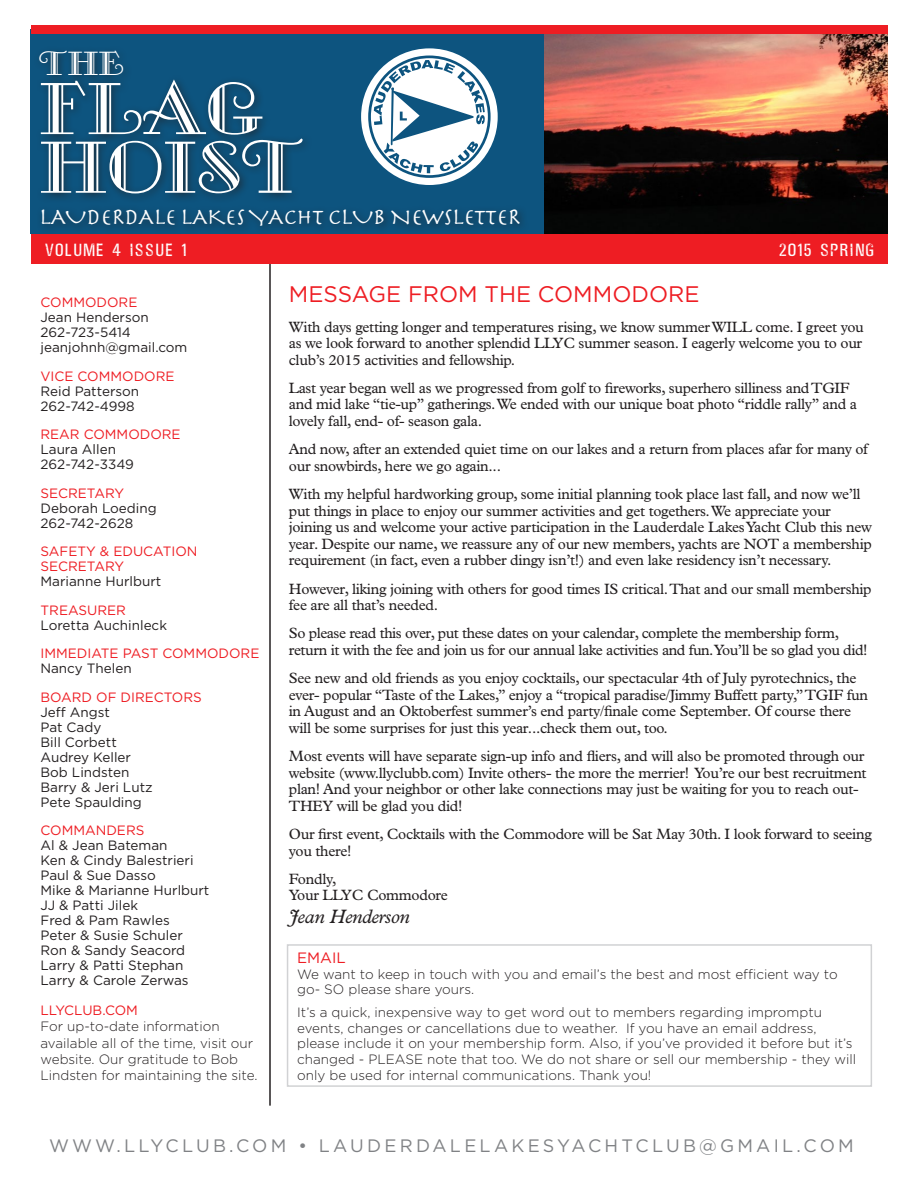
<style>
.page{position:relative;width:918px;height:1188px;background:#fff}
.page>*{position:absolute;margin:0;border:0;box-sizing:border-box;transform-origin:0 0}
.t1{font:73.2px "Gallery";color:#fff}
.t2{font:33.15px "Gallery";color:#fff}
.t3{font:23.25px "Herculanum";letter-spacing:-.02em;color:#fff}
.t4{font:22.5px "Hector";letter-spacing:.08em;color:#fff}
.New_Section{font:22.5px "Gotham";color:#ee1d23}
.t5{font:italic 19.5px "Plantin";letter-spacing:-.02em;color:#231f20}
.t6{font:18px "Gotham";letter-spacing:.18em;color:#808285}
.t7{font:15px/16.5px "Plantin";letter-spacing:-.02em;color:#231f20}
.New_Section-2{font:15px "Gotham";color:#ee1d23}
.t8{font:300 13.5px/15.8px "Gotham";color:#231f20}
.Sidebar_Body{font:13.5px/15px "Gotham";color:#231f20}
.Officer{font:13.5px/15px "Gotham";color:#ee1d23}
</style>
<div class="page">
<div style="left:31px;top:30px;width:514px;height:204px;background:#0d547f"></div>
<hr style="left:269px;top:260px;width:2px;height:846px;background:#231f20">
<div style="left:31px;top:234px;width:856px;height:30px;background:#ee1d23"></div>
<img style="left:545px;top:34px;width:342px;height:200px">
<svg style="left:361px;top:48px;width:137px;height:137px;background:#e8eef2"></svg>
<div style="left:368px;top:56px;width:123px;height:122px;border:3px solid #0d547f;border-radius:50%"></div>
<svg style="left:374px;top:60px;width:111px;height:113px"></svg>
<div style="left:34px;top:46px;width:278px;height:158px;background:#231f20;opacity:.75"></div>
<div style="left:36px;top:204px;width:493px;height:32px;background:#0e4f77"></div>
<div style="left:31px;top:26px;width:856px;height:8px;background:#ee1d23"></div>
<div style="left:287px;top:944px;width:585px;height:143px;border:2px solid #d1d2d4"></div>
<p class="t2" style="left:39px;top:46px;width:87px">THE</p>
<p class="t1" style="left:39px;top:68px;width:226px">FLAG</p>
<p class="t1" style="left:39px;top:127px;width:267px">HOIST</p>
<p class="t3" style="left:39px;top:202px;width:483px">LAUDERDALE LAKES YACHT CLUB NEWSLETTER</p>
<p class="t4" style="left:45px;top:239px;width:143px">VOLUME 4 ISSUE 1</p>
<p class="t4" style="left:780px;top:239px;width:96px">2015 SPRING</p>
<p class="New_Section" style="left:289px;top:281px;width:412px">MESSAGE FROM THE COMMODORE</p>
<p class="t7" style="left:289px;top:318px;width:577px;text-align:justify">With days getting longer and temperatures rising, we know summer WILL come. I greet you as we look forward to another splendid LLYC summer season. I eagerly welcome you to our club’s 2015 activities and fellowship.</p>
<p class="t7" style="left:289px;top:380px;width:570px">Last year began well as we progressed from golf to fireworks, superhero silliness and TGIF and mid lake “tie-up” gatherings. We ended with our unique boat photo “riddle rally” and a lovely fall, end- of- season gala.</p>
<p class="t7" style="left:289px;top:441px;width:581px">And now, after an extended quiet time on our lakes and a return from places afar for many of our snowbirds, here we go again...</p>
<p class="t7" style="left:289px;top:486px;width:585px">With my helpful hardworking group, some initial planning took place last fall, and now we’ll put things in place to enjoy our summer activities and get togethers. We appreciate your joining us and welcome your active participation in the Lauderdale Lakes Yacht Club this new year. Despite our name, we reassure any of our new members, yachts are NOT a membership requirement (in fact, even a rubber dingy isn’t!) and even lake residency isn’t necessary.</p>
<p class="t7" style="left:289px;top:580px;width:584px">However, liking joining with others for good times IS critical. That and our small membership fee are all that’s needed.</p>
<p class="t7" style="left:289px;top:625px;width:580px">So please read this over, put these dates on your calendar, complete the membership form, return it with the fee and join us for our annual lake activities and fun. You’ll be so glad you did!</p>
<p class="t7" style="left:289px;top:670px;width:581px">See new and old friends as you enjoy cocktails, our spectacular 4th of July pyrotechnics, the ever- popular “Taste of the Lakes,” enjoy a “tropical paradise/Jimmy Buffett party,” TGIF fun in August and an Oktoberfest summer’s end party/finale come September. Of course there will be some surprises for just this year...check them out, too.</p>
<p class="t7" style="left:289px;top:748px;width:579px">Most events will have separate sign-up info and fliers, and will also be promoted through our website (www.llyclubb.com) Invite others- the more the merrier! You’re our best recruitment plan! And your neighbor or other lake connections may just be waiting for you to reach out-THEY will be glad you did!</p>
<p class="t7" style="left:289px;top:826px;width:584px">Our first event, Cocktails with the Commodore will be Sat May 30th. I look forward to seeing you there!</p>
<p class="t7" style="left:289px;top:871px;width:161px">Fondly,<br>Your LLYC Commodore</p>
<p class="t5" style="left:289px;top:905px;width:122px">Jean Henderson</p>
<p class="New_Section-2" style="left:297px;top:949px;width:50px">EMAIL</p>
<p class="t8" style="left:297px;top:966px;width:542px">We want to keep in touch with you and email’s the best and most efficient way to go- SO please share yours.</p>
<p class="t8" style="left:297px;top:1004px;width:561px">It’s a quick, inexpensive way to get word out to members regarding impromptu events, changes or cancellations due to weather. If you have an email address, please include it on your membership form. Also, if you’ve provided it before but it’s changed - PLEASE note that too. We do not share or sell our membership - they will only be used for internal communications. Thank you!</p>
<p class="Officer" style="left:40px;top:295px;width:98px">COMMODORE</p>
<p class="Sidebar_Body" style="left:40px;top:310px;width:110px">Jean Henderson</p>
<p class="Sidebar_Body" style="left:40px;top:325px;width:148px">262-723-5414 jeanjohnh@gmail.com</p>
<p class="Officer" style="left:40px;top:368px;width:136px">VICE COMMODORE</p>
<p class="Sidebar_Body" style="left:40px;top:383px;width:100px">Reid Patterson</p>
<p class="Sidebar_Body" style="left:40px;top:398px;width:96px">262-742-4998</p>
<p class="Officer" style="left:40px;top:427px;width:142px">REAR COMMODORE</p>
<p class="Sidebar_Body" style="left:40px;top:442px;width:95px">Laura Allen<br>262-742-3349</p>
<p class="Officer" style="left:40px;top:485px;width:85px">SECRETARY</p>
<p class="Sidebar_Body" style="left:40px;top:500px;width:118px">Deborah Loeding</p>
<p class="Sidebar_Body" style="left:40px;top:515px;width:94px">262-742-2628</p>
<p class="Officer" style="left:40px;top:544px;width:158px">SAFETY &amp; EDUCATION<br>SECRETARY</p>
<p class="Sidebar_Body" style="left:40px;top:574px;width:122px">Marianne Hurlburt</p>
<p class="Officer" style="left:40px;top:602px;width:87px">TREASURER</p>
<p class="Sidebar_Body" style="left:40px;top:617px;width:128px">Loretta Auchinleck</p>
<p class="Officer" style="left:40px;top:646px;width:220px">IMMEDIATE PAST COMMODORE</p>
<p class="Sidebar_Body" style="left:40px;top:661px;width:93px">Nancy Thelen</p>
<p class="Officer" style="left:40px;top:689px;width:163px">BOARD OF DIRECTORS</p>
<p class="Sidebar_Body" style="left:40px;top:704px;width:71px">Jeff Angst</p>
<p class="Sidebar_Body" style="left:40px;top:719px;width:62px">Pat Cady</p>
<p class="Sidebar_Body" style="left:40px;top:734px;width:78px">Bill Corbett</p>
<p class="Sidebar_Body" style="left:40px;top:749px;width:92px">Audrey Keller</p>
<p class="Sidebar_Body" style="left:40px;top:764px;width:90px">Bob Lindsten</p>
<p class="Sidebar_Body" style="left:40px;top:779px;width:114px">Barry &amp; Jeri Lutz</p>
<p class="Sidebar_Body" style="left:40px;top:794px;width:103px">Pete Spaulding</p>
<p class="Officer" style="left:40px;top:823px;width:105px">COMMANDERS</p>
<p class="Sidebar_Body" style="left:40px;top:838px;width:129px">Al &amp; Jean Bateman</p>
<p class="Sidebar_Body" style="left:40px;top:853px;width:155px">Ken &amp; Cindy Balestrieri</p>
<p class="Sidebar_Body" style="left:40px;top:868px;width:117px">Paul &amp; Sue Dasso</p>
<p class="Sidebar_Body" style="left:40px;top:883px;width:170px">Mike &amp; Marianne Hurlburt</p>
<p class="Sidebar_Body" style="left:40px;top:898px;width:99px">JJ &amp; Patti Jilek</p>
<p class="Sidebar_Body" style="left:40px;top:913px;width:131px">Fred &amp; Pam Rawles</p>
<p class="Sidebar_Body" style="left:40px;top:928px;width:144px">Peter &amp; Susie Schuler</p>
<p class="Sidebar_Body" style="left:40px;top:943px;width:146px">Ron &amp; Sandy Seacord</p>
<p class="Sidebar_Body" style="left:40px;top:958px;width:150px">Larry &amp; Patti Stephan<br>Larry &amp; Carole Zerwas</p>
<p class="Officer" style="left:40px;top:1003px;width:99px">LLYCLUB.COM</p>
<p class="t8" style="left:40px;top:1018px;width:219px;line-height:16.2px">For up-to-date information available all of the time, visit our website. Our gratitude to Bob<br>Lindsten for maintaining the site.</p>
<p class="t6" style="left:49px;top:1136px;width:806px">WWW.LLYCLUB.COM • LAUDERDALELAKESYACHTCLUB@GMAIL.COM</p>
</div>
